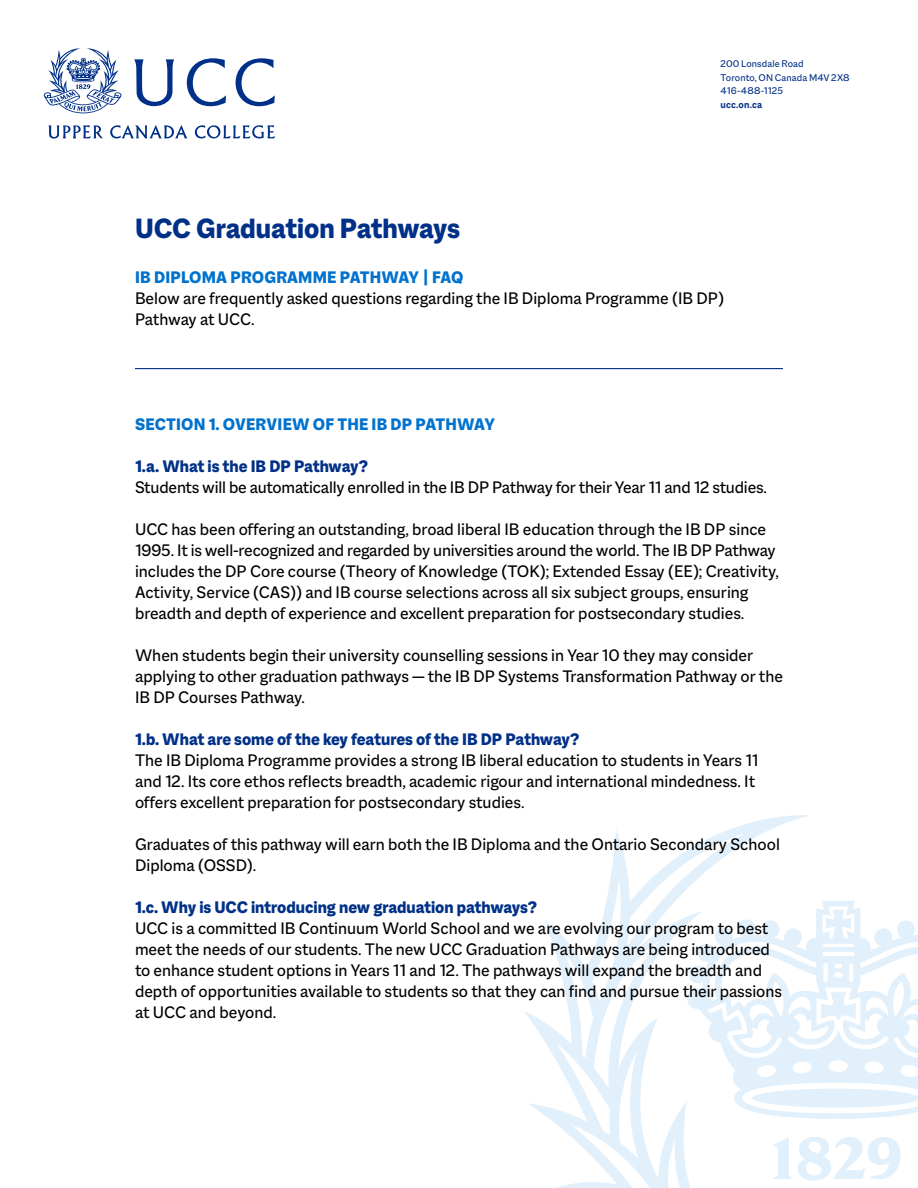
<style>
.page{position:relative;width:918px;height:1188px;background:#fff}
.page>*{position:absolute;margin:0;border:0;box-sizing:border-box;transform-origin:0 0}
.t1{font:800 30px "Macklin Sans";letter-spacing:-.01em;color:#003087}
.t2{font:18px/21px "Macklin Sans";color:#000}
.t3{font:800 18px "Macklin Sans";color:#003087}
.t4{font:800 18px "Macklin Sans";letter-spacing:.01em;color:#0072ce}
.t5{font:10.5px/13.5px "Macklin Sans";letter-spacing:.01em;color:#003087}
.t6{font:700 10.5px "Macklin Sans";letter-spacing:.01em;color:#003087}
</style>
<div class="page">
<svg style="left:812px;top:1137px;width:89px;height:44px"></svg>
<svg style="left:812px;top:901px;width:106px;height:218px;fill:#e1f0fb"></svg>
<svg style="left:524px;top:815px;width:288px;height:373px"></svg>
<svg style="left:44px;top:48px;width:77px;height:65px"></svg>
<svg style="left:134px;top:59px;width:40px;height:47px"></svg>
<svg style="left:187px;top:58px;width:39px;height:48px"></svg>
<svg style="left:236px;top:58px;width:39px;height:48px"></svg>
<svg style="left:110px;top:125px;width:77px;height:13px"></svg>
<svg style="left:195px;top:125px;width:80px;height:13px"></svg>
<svg style="left:48px;top:125px;width:55px;height:14px"></svg>
<hr style="left:135px;top:368px;width:648px;height:1px;background:#003087">
<p class="t5" style="left:721px;top:57px;width:131px">200 Lonsdale Road<br>Toronto, ON Canada M4V 2X8<br>416-488-1125</p>
<p class="t6" style="left:721px;top:98px;width:43px">ucc.on.ca</p>
<h1 class="t1" style="left:135px;top:211px;width:326px">UCC Graduation Pathways</h1>
<p class="t4" style="left:135px;top:267px;width:330px">IB DIPLOMA PROGRAMME PATHWAY | FAQ</p>
<p class="t2" style="left:135px;top:288px;width:591px">Below are frequently asked questions regarding the IB Diploma Programme (IB DP)<br>Pathway at UCC.</p>
<p class="t4" style="left:135px;top:414px;width:362px">SECTION 1. OVERVIEW OF THE IB DP PATHWAY</p>
<p class="t3" style="left:135px;top:456px;width:235px">1.a. What is the IB DP Pathway?</p>
<p class="t2" style="left:135px;top:477px;width:633px">Students will be automatically enrolled in the IB DP Pathway for their Year 11 and 12 studies.</p>
<p class="t2" style="left:135px;top:519px;width:646px">UCC has been offering an outstanding, broad liberal IB education through the IB DP since 1995. It is well-recognized and regarded by universities around the world. The IB DP Pathway includes the DP Core course (Theory of Knowledge (TOK); Extended Essay (EE); Creativity, Activity, Service (CAS)) and IB course selections across all six subject groups, ensuring breadth and depth of experience and excellent preparation for postsecondary studies.</p>
<p class="t2" style="left:135px;top:645px;width:649px">When students begin their university counselling sessions in Year 10 they may consider applying to other graduation pathways — the IB DP Systems Transformation Pathway or the<br>IB DP Courses Pathway.</p>
<p class="t3" style="left:135px;top:729px;width:446px">1.b. What are some of the key features of the IB DP Pathway?</p>
<p class="t2" style="left:135px;top:750px;width:625px">The IB Diploma Programme provides a strong IB liberal education to students in Years 11 and 12. Its core ethos reflects breadth, academic rigour and international mindedness. It offers excellent preparation for postsecondary studies.</p>
<p class="t2" style="left:135px;top:834px;width:647px">Graduates of this pathway will earn both the IB Diploma and the Ontario Secondary School<br>Diploma (OSSD).</p>
<p class="t3" style="left:135px;top:897px;width:404px">1.c. Why is UCC introducing new graduation pathways?</p>
<p class="t2" style="left:135px;top:918px;width:649px">UCC is a committed IB Continuum World School and we are evolving our program to best meet the needs of our students. The new UCC Graduation Pathways are being introduced to enhance student options in Years 11 and 12. The pathways will expand the breadth and depth of opportunities available to students so that they can find and pursue their passions at UCC and beyond.</p>
</div>
